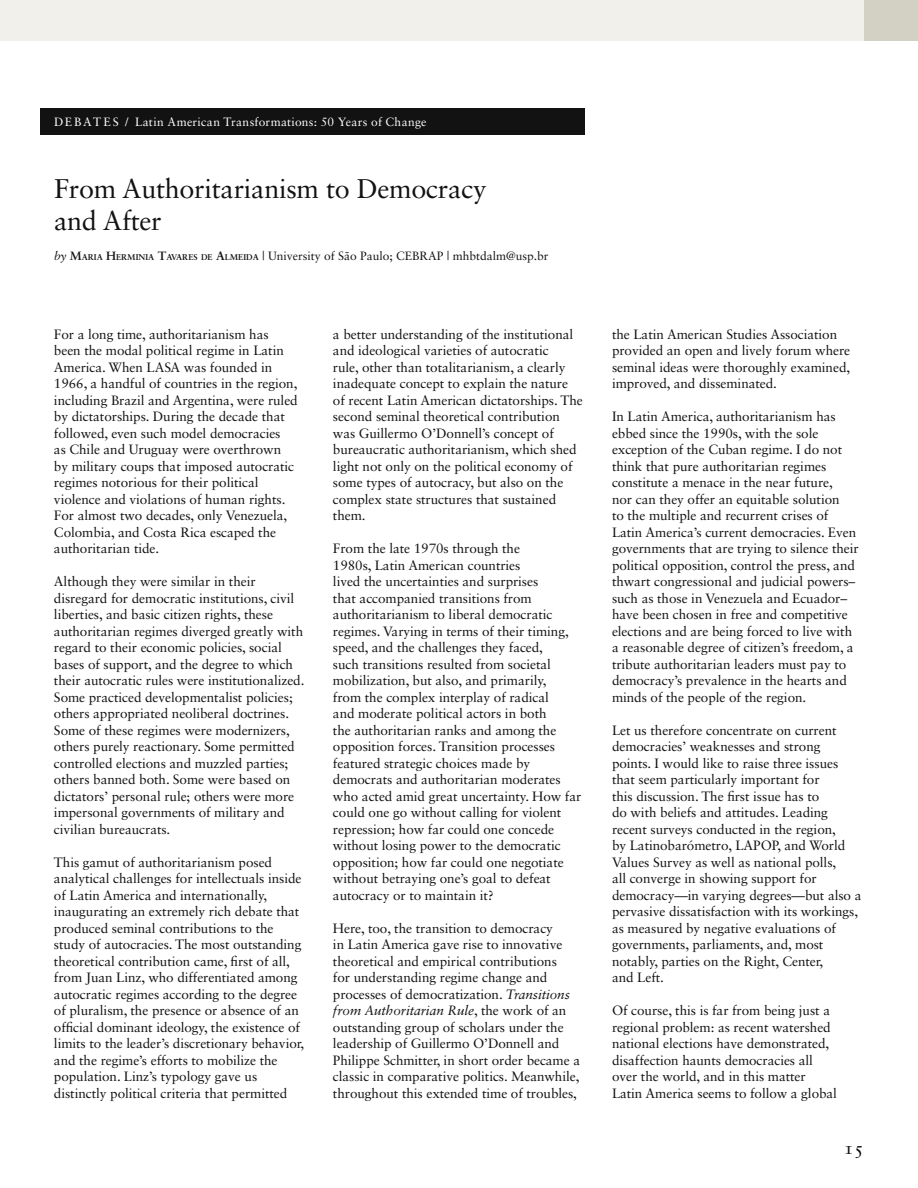
<style>
.page{position:relative;width:918px;height:1188px;background:#fff}
.page>*{position:absolute;margin:0;border:0;box-sizing:border-box;transform-origin:0 0}
.t1{font:27px/31.5px "Sabon LT Std";letter-spacing:-.01em;color:#121212}
.t2{font:18px "Sabon Roman Os F";color:#121212}
.t3{font:13.5px/16.5px "Sabon LT Std";letter-spacing:-.005em;color:#121212}
.t4{font:12px "Sabon LT Std";color:#121212}
.t5{font:12px "Sabon";letter-spacing:.03em;color:#fff}
.s1{font-style:italic}
.s2{font-family:"Sabon";font-weight:700}
.s3{font-family:"Sabon";font-weight:700;font-size:8.4px}
</style>
<div class="page">
<div style="left:40px;top:108px;width:545px;height:27px;background:#121212"></div>
<div style="left:0;top:0;width:864px;height:40px;background:#f1f0ea"></div>
<div style="left:864px;top:0;width:54px;height:40px;background:#d2d1c3"></div>
<p class="t5" style="left:54px;top:115px;width:374px">DEBATES / Latin American Transformations: 50 Years of Change</p>
<h1 class="t1" style="left:54px;top:173px;width:434px">From Authoritarianism to Democracy and After</h1>
<p class="t4" style="left:54px;top:248px;width:496px"><span class="s1">by</span> <span class="s2">M</span><span class="s3">ARIA</span> <span class="s2">H</span><span class="s3">ERMINIA</span> <span class="s2">T</span><span class="s3">AVARES DE</span> <span class="s2">A</span><span class="s3">LMEIDA</span> | University of São Paulo; CEBRAP | mhbtdalm@usp.br</p>
<p class="t3" style="left:54px;top:326px;width:245px">For a long time, authoritarianism has been the modal political regime in Latin America. When LASA was founded in 1966, a handful of countries in the region, including Brazil and Argentina, were ruled by dictatorships. During the decade that followed, even such model democracies<br>as Chile and Uruguay were overthrown by military coups that imposed autocratic regimes notorious for their political violence and violations of human rights.<br>For almost two decades, only Venezuela, Colombia, and Costa Rica escaped the authoritarian tide.</p>
<p class="t3" style="left:54px;top:573px;width:252px">Although they were similar in their disregard for democratic institutions, civil liberties, and basic citizen rights, these authoritarian regimes diverged greatly with regard to their economic policies, social bases of support, and the degree to which their autocratic rules were institutionalized.<br>Some practiced developmentalist policies; others appropriated neoliberal doctrines.<br>Some of these regimes were modernizers, others purely reactionary. Some permitted controlled elections and muzzled parties; others banned both. Some were based on dictators’ personal rule; others were more impersonal governments of military and civilian bureaucrats.</p>
<p class="t3" style="left:54px;top:854px;width:252px">This gamut of authoritarianism posed analytical challenges for intellectuals inside of Latin America and internationally, inaugurating an extremely rich debate that produced seminal contributions to the study of autocracies. The most outstanding theoretical contribution came, first of all, from Juan Linz, who differentiated among autocratic regimes according to the degree of pluralism, the presence or absence of an official dominant ideology, the existence of limits to the leader’s discretionary behavior, and the regime’s efforts to mobilize the population. Linz’s typology gave us distinctly political criteria that permitted</p>
<p class="t3" style="left:333px;top:326px;width:251px">a better understanding of the institutional and ideological varieties of autocratic<br>rule, other than totalitarianism, a clearly inadequate concept to explain the nature of recent Latin American dictatorships. The second seminal theoretical contribution was Guillermo O’Donnell’s concept of bureaucratic authoritarianism, which shed light not only on the political economy of some types of autocracy, but also on the complex state structures that sustained them.</p>
<p class="t3" style="left:333px;top:540px;width:250px">From the late 1970s through the<br>1980s, Latin American countries<br>lived the uncertainties and surprises<br>that accompanied transitions from authoritarianism to liberal democratic regimes. Varying in terms of their timing, speed, and the challenges they faced,<br>such transitions resulted from societal mobilization, but also, and primarily,<br>from the complex interplay of radical<br>and moderate political actors in both<br>the authoritarian ranks and among the opposition forces. Transition processes featured strategic choices made by democrats and authoritarian moderates who acted amid great uncertainty. How far could one go without calling for violent repression; how far could one concede without losing power to the democratic opposition; how far could one negotiate without betraying one’s goal to defeat autocracy or to maintain it?</p>
<p class="t3" style="left:333px;top:920px;width:249px">Here, too, the transition to democracy<br>in Latin America gave rise to innovative theoretical and empirical contributions<br>for understanding regime change and processes of democratization. <span class="s1">Transitions from Authoritarian Rule</span>, the work of an outstanding group of scholars under the leadership of Guillermo O’Donnell and Philippe Schmitter, in short order became a classic in comparative politics. Meanwhile, throughout this extended time of troubles,</p>
<p class="t3" style="left:612px;top:326px;width:240px">the Latin American Studies Association provided an open and lively forum where seminal ideas were thoroughly examined, improved, and disseminated.</p>
<p class="t3" style="left:612px;top:408px;width:248px">In Latin America, authoritarianism has ebbed since the 1990s, with the sole exception of the Cuban regime. I do not think that pure authoritarian regimes constitute a menace in the near future,<br>nor can they offer an equitable solution<br>to the multiple and recurrent crises of Latin America’s current democracies. Even governments that are trying to silence their political opposition, control the press, and thwart congressional and judicial powers– such as those in Venezuela and Ecuador– have been chosen in free and competitive elections and are being forced to live with a reasonable degree of citizen’s freedom, a tribute authoritarian leaders must pay to democracy’s prevalence in the hearts and minds of the people of the region.</p>
<p class="t3" style="left:612px;top:722px;width:251px">Let us therefore concentrate on current democracies’ weaknesses and strong points. I would like to raise three issues that seem particularly important for<br>this discussion. The first issue has to<br>do with beliefs and attitudes. Leading recent surveys conducted in the region,<br>by Latinobarómetro, LAPOP, and World Values Survey as well as national polls,<br>all converge in showing support for democracy—in varying degrees—but also a pervasive dissatisfaction with its workings, as measured by negative evaluations of governments, parliaments, and, most notably, parties on the Right, Center,<br>and Left.</p>
<p class="t3" style="left:612px;top:1002px;width:226px">Of course, this is far from being just a regional problem: as recent watershed national elections have demonstrated, disaffection haunts democracies all over the world, and in this matter Latin America seems to follow a global</p>
<h2 class="t2" style="left:844px;top:1137px;width:22px">15</h2>
</div>
